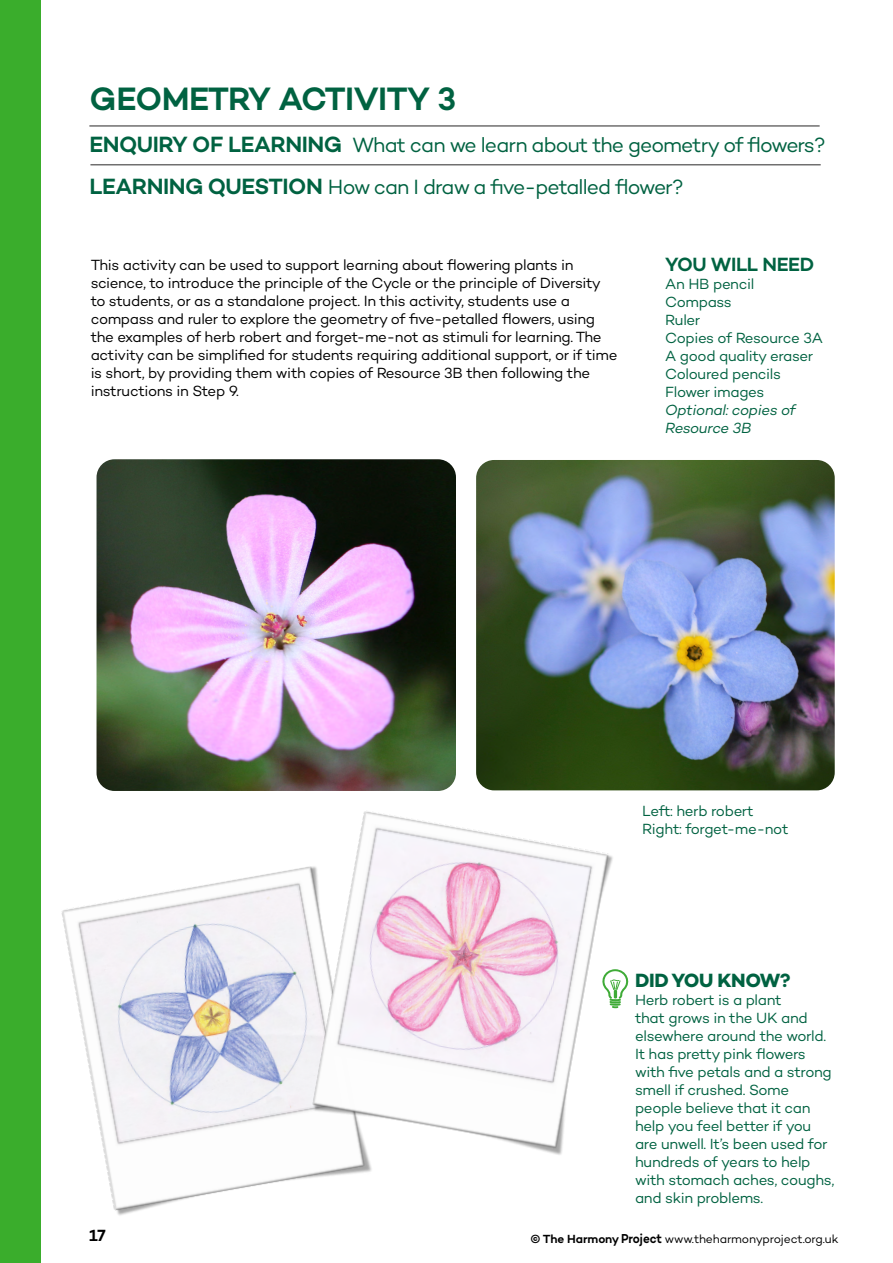
<style>
.page{position:relative;width:893px;height:1263px;background:#fff}
.page>*{position:absolute;margin:0;border:0;box-sizing:border-box;transform-origin:0 0}
.t1{font:600 33px "Campton";letter-spacing:-.03em;color:#006241}
.t2{font:21px/42px "Campton";letter-spacing:-.045em;color:#006241}
.t3{font:600 19.5px "Campton";letter-spacing:-.02em;color:#006241}
.t4{font:700 19.5px "Campton";letter-spacing:-.025em;color:#006241}
.t5{font:600 16.5px "Campton";color:#000}
.t6{font:15px/18px "Campton";letter-spacing:-.025em;color:#000}
.t7{font:15px/18px "Campton";letter-spacing:-.025em;color:#006241}
.t8{font:italic 15px/18px "Campton";letter-spacing:-.025em;color:#006241}
.t9{font:12px "Campton";letter-spacing:-.01em;color:#000}
.s1{font-weight:600;font-size:22.5px}
.s2{font-weight:600}
.s3{font-weight:600;font-size:13.2px}
</style>
<div class="page">
<div style="left:0;top:0;width:41px;height:1263px;background:#3aad2c"></div>
<hr style="left:90px;top:164px;width:731px;height:1px;background:#706f6f">
<hr style="left:89px;top:125px;width:731px;height:2px;background:#706f6f">
<svg style="left:617px;top:969px;width:12px;height:39px"></svg>
<img style="left:97px;top:459px;width:359px;height:332px">
<img style="left:476px;top:460px;width:359px;height:330px">
<img style="left:61px;top:866px;width:311px;height:350px">
<img style="left:311px;top:811px;width:306px;height:346px">
<h1 class="t1" style="left:90px;top:78px;width:368px">GEOMETRY ACTIVITY 3</h1>
<h2 class="t2" style="left:90px;top:124px;width:738px"><span class="s1">ENQUIRY OF LEARNING</span> What can we learn about the geometry of flowers?<br><span class="s1">LEARNING QUESTION</span> How can I draw a five-petalled flower?</h2>
<p class="t6" style="left:91px;top:256px;width:528px">This activity can be used to support learning about flowering plants in science, to introduce the principle of the Cycle or the principle of Diversity to students, or as a standalone project. In this activity, students use a compass and ruler to explore the geometry of five-petalled flowers, using the examples of herb robert and forget-me-not as stimuli for learning. The activity can be simplified for students requiring additional support, or if time is short, by providing them with copies of Resource 3B then following the instructions in Step 9.</p>
<h3 class="t3" style="left:665px;top:251px;width:151px">YOU WILL NEED</h3>
<p class="t7" style="left:665px;top:274px;width:159px">An HB pencil<br>Compass<br>Ruler<br>Copies of Resource 3A<br>A good quality eraser<br>Coloured pencils<br>Flower images</p>
<p class="t8" style="left:665px;top:400px;width:132px">Optional: copies of<br>Resource 3B</p>
<p class="t7" style="left:642px;top:801px;width:148px">Left: herb robert<br>Right: forget-me-not</p>
<h3 class="t4" style="left:635px;top:968px;width:157px">DID YOU KNOW?</h3>
<p class="t7" style="left:635px;top:991px;width:201px">Herb robert is a plant<br>that grows in the UK and elsewhere around the world.<br>It has pretty pink flowers with five petals and a strong smell if crushed. Some people believe that it can help you feel better if you are unwell. It’s been used for hundreds of years to help with stomach aches, coughs, and skin problems.</p>
<p class="t5" style="left:89px;top:1225px;width:18px">17</p>
<p class="t9" style="left:530px;top:1231px;width:310px"><span class="s2">© The Harmony</span> <span class="s3">Project</span> www.theharmonyproject.org.uk</p>
</div>
